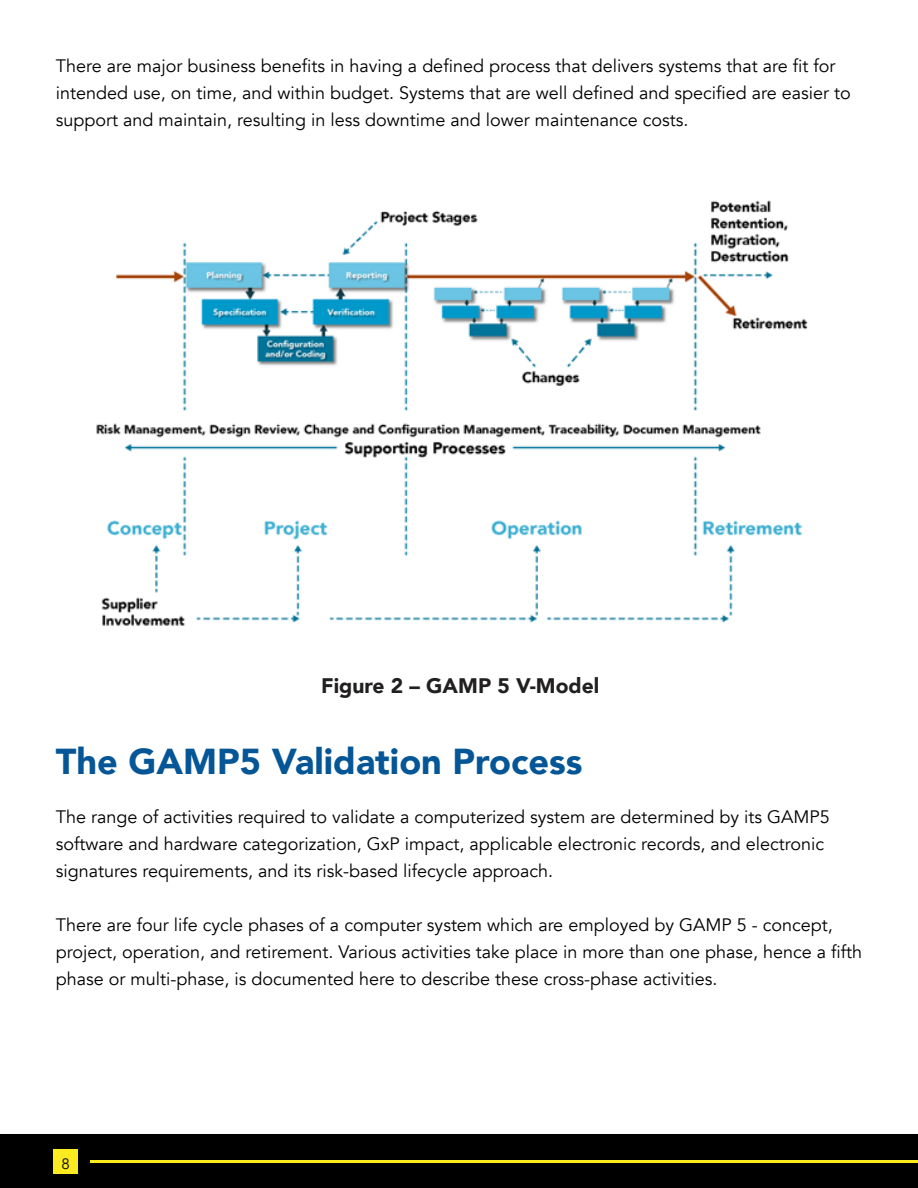
<style>
.page{position:relative;width:918px;height:1188px;background:#fff}
.page>*{position:absolute;margin:0;border:0;box-sizing:border-box;transform-origin:0 0}
.Main_Heading{font:900 36px "Avenir";color:#055696}
.Photo_Caption{font:900 21px "Avenir";color:#221f20}
.Paragraph_Body{font:18px/27px "Avenir";color:#000}
.t1{font:15px "Avenir";color:#000}
</style>
<div class="page">
<div style="left:0;top:1134px;width:918px;height:54px;background:#000"></div>
<hr style="left:90px;top:1160px;width:828px;height:2px;background:#fceb20">
<div style="left:53px;top:1149px;width:25px;height:25px;background:#fceb20"></div>
<img style="left:96px;top:200px;width:712px;height:426px">
<p class="Paragraph_Body" style="left:56px;top:53px;width:796px">There are major business benefits in having a defined process that delivers systems that are fit for intended use, on time, and within budget. Systems that are well defined and specified are easier to support and maintain, resulting in less downtime and lower maintenance costs.</p>
<p class="Photo_Caption" style="left:321px;top:668px;width:280px">Figure 2 – GAMP 5 V-Model</p>
<p class="Main_Heading" style="left:56px;top:731px;width:528px">The GAMP5 Validation Process</p>
<p class="Paragraph_Body" style="left:56px;top:803px;width:775px">The range of activities required to validate a computerized system are determined by its GAMP5 software and hardware categorization, GxP impact, applicable electronic records, and electronic signatures requirements, and its risk-based lifecycle approach.</p>
<p class="Paragraph_Body" style="left:56px;top:911px;width:808px">There are four life cycle phases of a computer system which are employed by GAMP 5 - concept, project, operation, and retirement. Various activities take place in more than one phase, hence a fifth phase or multi-phase, is documented here to describe these cross-phase activities.</p>
<p class="t1" style="left:61px;top:1155px;width:10px">8</p>
</div>
